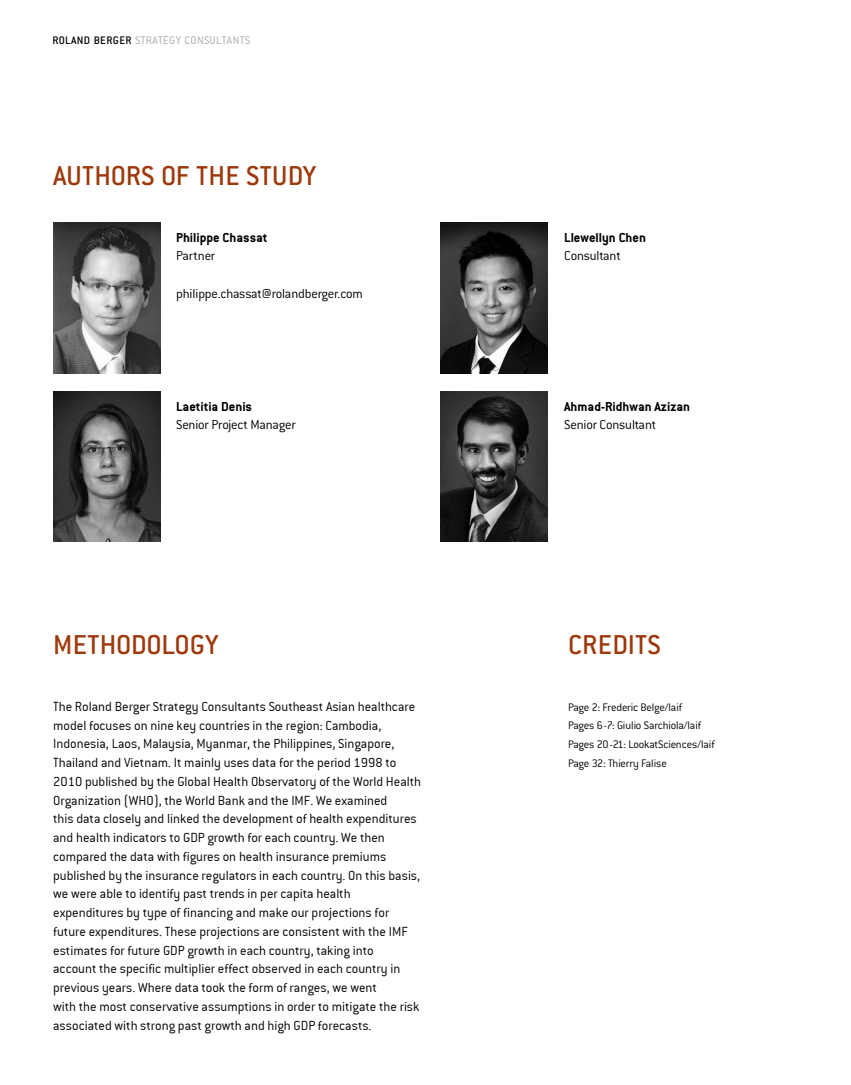
<style>
.page{position:relative;width:851px;height:1085px;background:#fff}
.page>*{position:absolute;margin:0;border:0;box-sizing:border-box;transform-origin:0 0}
.t1{font:500 30px "Conduit ITC";letter-spacing:-.01em;color:#9e390c}
.t2{font:14.25px/18.8px "Conduit ITCTT Light";color:#000}
.t3{font:300 14.25px "Conduit ITC";letter-spacing:-.015em;color:#000}
.t4{font:700 14.25px "Conduit ITC";color:#000}
.t5{font:300 12px/18.8px "Conduit ITC";letter-spacing:-.015em;color:#000}
.t6{font:12px "Conduit ITCTT Light";letter-spacing:.03em;color:#a7a9ac}
.s1{font-family:"Conduit ITC";font-weight:500;color:#000}
</style>
<div class="page">
<img style="left:53px;top:223px;width:107px;height:150px">
<img style="left:440px;top:223px;width:107px;height:150px">
<img style="left:53px;top:391px;width:107px;height:150px">
<img style="left:440px;top:391px;width:107px;height:150px">
<p class="t6" style="left:52px;top:34px;width:198px"><span class="s1">ROLAND BERGER</span> Strategy Consultants</p>
<h1 class="t1" style="left:53px;top:159px;width:15px">AUTH</h1>
<h1 class="t1" style="left:111px;top:159px;width:207px">ORS OF THE STUDY</h1>
<p class="t4" style="left:176px;top:229px;width:93px">Philippe Chassat</p>
<p class="t3" style="left:176px;top:248px;width:40px">Partner</p>
<p class="t3" style="left:176px;top:286px;width:188px">philippe.chassat@rolandberger.com</p>
<p class="t4" style="left:176px;top:397px;width:77px">Laetitia Denis</p>
<p class="t3" style="left:176px;top:417px;width:121px">Senior Project Manager</p>
<h1 class="t1" style="left:53px;top:628px;width:167px">M ETHODOLOGY</h1>
<p class="t2" style="left:53px;top:696px;width:369px">The Roland Berger Strategy Consultants Southeast Asian healthcare model focuses on nine key countries in the region: Cambodia, Indonesia, Laos, Malaysia, Myanmar, the Philippines, Singapore, Thailand and Vietnam. It mainly uses data for the period 1998 to 2010 published by the Global Health Observatory of the World Health Organization (WHO), the World Bank and the IMF. We examined<br>this data closely and linked the development of health expenditures and health indicators to GDP growth for each country. We then compared the data with figures on health insurance premiums published by the insurance regulators in each country. On this basis, we were able to identify past trends in per capita health expenditures by type of financing and make our projections for future expenditures. These projections are consistent with the IMF estimates for future GD P growth in each country, taking into<br>account the specific multiplier effect observed in each country in previous years. Where data took the form of ranges, we went<br>with the most conservative assumptions in order to mitigate the risk associated with strong past growth and high GD P forecasts.</p>
<p class="t4" style="left:564px;top:229px;width:83px">Llewellyn Chen</p>
<p class="t3" style="left:564px;top:248px;width:58px">Consultant</p>
<p class="t4" style="left:564px;top:397px;width:127px">Ahmad-Ridhwan Azizan</p>
<p class="t3" style="left:564px;top:417px;width:93px">Senior Consultant</p>
<h1 class="t1" style="left:568px;top:628px;width:71px">CREDITS</h1>
<p class="t5" style="left:568px;top:697px;width:148px">Page 2: Frederic Belge/laif<br>Pages 6-7: Giulio Sarchiola/laif<br>Pages 20-21: LookatSciences/laif<br>Page 32: Thierry Falise</p>
</div>
